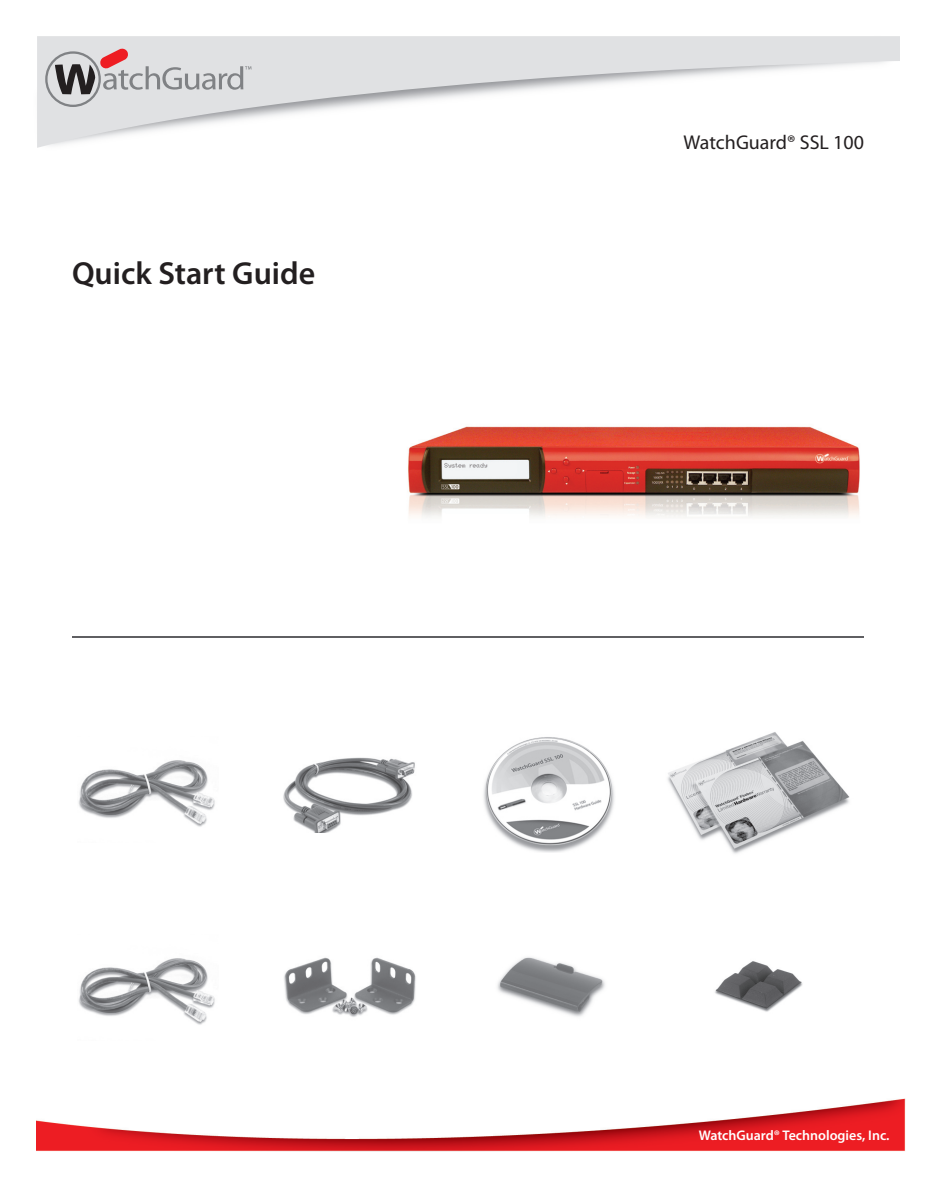
<style>
.page{position:relative;width:936px;height:1188px;background:#fff}
.page>*{position:absolute;margin:0;border:0;box-sizing:border-box;transform-origin:0 0}
.t1{font:600 32px "Myriad Pro";color:#231f20}
.t2{font:20px "Myriad Pro";color:#231f20}
.t3{font:600 14px "Myriad Pro";color:#fff}
</style>
<div class="page">
<img style="left:78px;top:760px;width:137px;height:67px">
<svg style="left:37px;top:36px;width:863px;height:112px"></svg>
<img style="left:36px;top:1098px;width:870px;height:54px">
<img style="left:408px;top:426px;width:452px;height:91px">
<svg style="left:45px;top:48px;width:206px;height:59px;background:#c9c5c7"></svg>
<hr style="left:72px;top:636px;width:792px;height:2px;background:#5f5f62">
<img style="left:667px;top:732px;width:183px;height:122px">
<img style="left:715px;top:961px;width:88px;height:51px">
<img style="left:283px;top:757px;width:132px;height:76px">
<img style="left:78px;top:958px;width:137px;height:67px">
<img style="left:483px;top:737px;width:131px;height:115px">
<img style="left:284px;top:957px;width:132px;height:60px">
<img style="left:497px;top:957px;width:108px;height:60px">
<h1 class="t1" style="left:72px;top:253px;width:245px">Quick Start Guide</h1>
<h2 class="t2" style="left:684px;top:130px;width:182px">WatchGuard® SSL 100</h2>
<p class="t3" style="left:699px;top:1126px;width:192px">WatchGuard® Technologies, Inc.</p>
</div>
